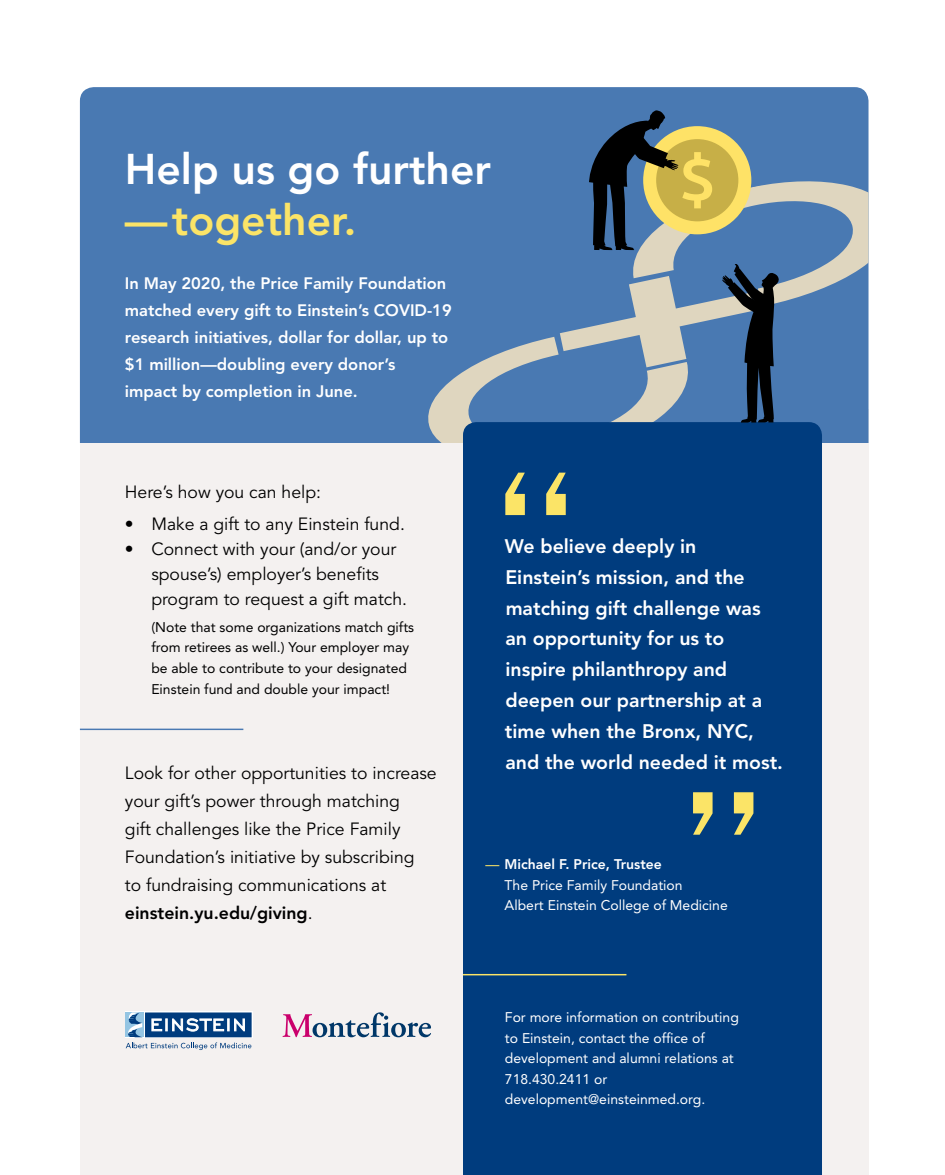
<style>
.page{position:relative;width:945px;height:1175px;background:#fff}
.page>*{position:absolute;margin:0;border:0;box-sizing:border-box;transform-origin:0 0}
.t1{font:800 42.6px "Avenir";color:#fff}
.t2{font:800 42.6px "Avenir";color:#fbe467}
.t3{font:800 19.5px/30.9px "Avenir";color:#fff}
.t4{font:17.55px/27.9px "Avenir";color:#000}
.t5{font:800 16.5px/27px "Avenir";color:#fff}
.t6{font:13.95px/20.5px "Avenir";color:#fff}
.t7{font:13.95px/20.5px "Avenir";color:#000}
.s1{font-weight:800}
.s2{color:#fbe467}
</style>
<div class="page">
<div style="left:80px;top:409px;width:789px;height:765px;background:#f4f1f0"></div>
<div style="left:80px;top:87px;width:789px;height:356px;background:#4979b2"></div>
<div style="left:463px;top:443px;width:359px;height:731px;background:#003c7e"></div>
<svg style="left:416px;top:110px;width:453px;height:333px;background:#5d7fa1"></svg>
<svg style="left:283px;top:1012px;width:148px;height:25px"></svg>
<div style="left:125px;top:1011px;width:128px;height:27px;background:#5d83ad"></div>
<svg style="left:126px;top:1012px;width:125px;height:38px"></svg>
<hr style="left:80px;top:728px;width:163px;height:2px;background:#4979b2">
<hr style="left:463px;top:974px;width:163px;height:1px;background:#fbe467">
<svg style="left:505px;top:472px;width:61px;height:43px;background:#6d8573"></svg>
<svg style="left:693px;top:792px;width:60px;height:42px;background:#708773"></svg>
<h1 class="t1" style="left:125px;top:144px;width:368px">Help us go further</h1>
<h1 class="t2" style="left:125px;top:195px;width:233px">—together.</h1>
<p class="t5" style="left:125px;top:270px;width:328px">In May 2020, the Price Family Foundation matched every gift to Einstein’s COVID-19 research initiatives, dollar for dollar, up to $1 million—doubling every donor’s<br>impact by completion in June.</p>
<p class="t4" style="left:125px;top:478px;width:198px">Here’s how you can help:</p>
<p class="t4" style="left:125px;top:510px;width:281px">• Make a gift to any Einstein fund.</p>
<p class="t4" style="left:151px;top:536px;width:257px;line-height:24.9px;text-indent:-26px">• Connect with your (and/or your spouse’s) employer’s benefits program to request a gift match.</p>
<p class="t7" style="left:151px;top:617px;width:264px">(Note that some organizations match gifts from retirees as well.) Your employer may be able to contribute to your designated Einstein fund and double your impact!</p>
<p class="t4" style="left:125px;top:760px;width:313px">Look for other opportunities to increase your gift’s power through matching<br>gift challenges like the Price Family Foundation’s initiative by subscribing<br>to fundraising communications at <span class="s1">einstein.yu.edu/giving</span>.</p>
<p class="t3" style="left:505px;top:530px;width:280px">We believe deeply in<br>Einstein’s mission, and the matching gift challenge was an opportunity for us to inspire philanthropy and deepen our partnership at a time when the Bronx, NYC, and the world needed it most.</p>
<p class="t6" style="left:505px;top:854px;width:225px;text-indent:-19px"><span class="s2">—</span> <span class="s1">Michael F. Price, Trustee<br></span>The Price Family Foundation<br>Albert Einstein College of Medicine</p>
<p class="t6" style="left:505px;top:1007px;width:235px">For more information on contributing to Einstein, contact the office of development and alumni relations at<br>718.430.2411 or development@einsteinmed.org.</p>
</div>
